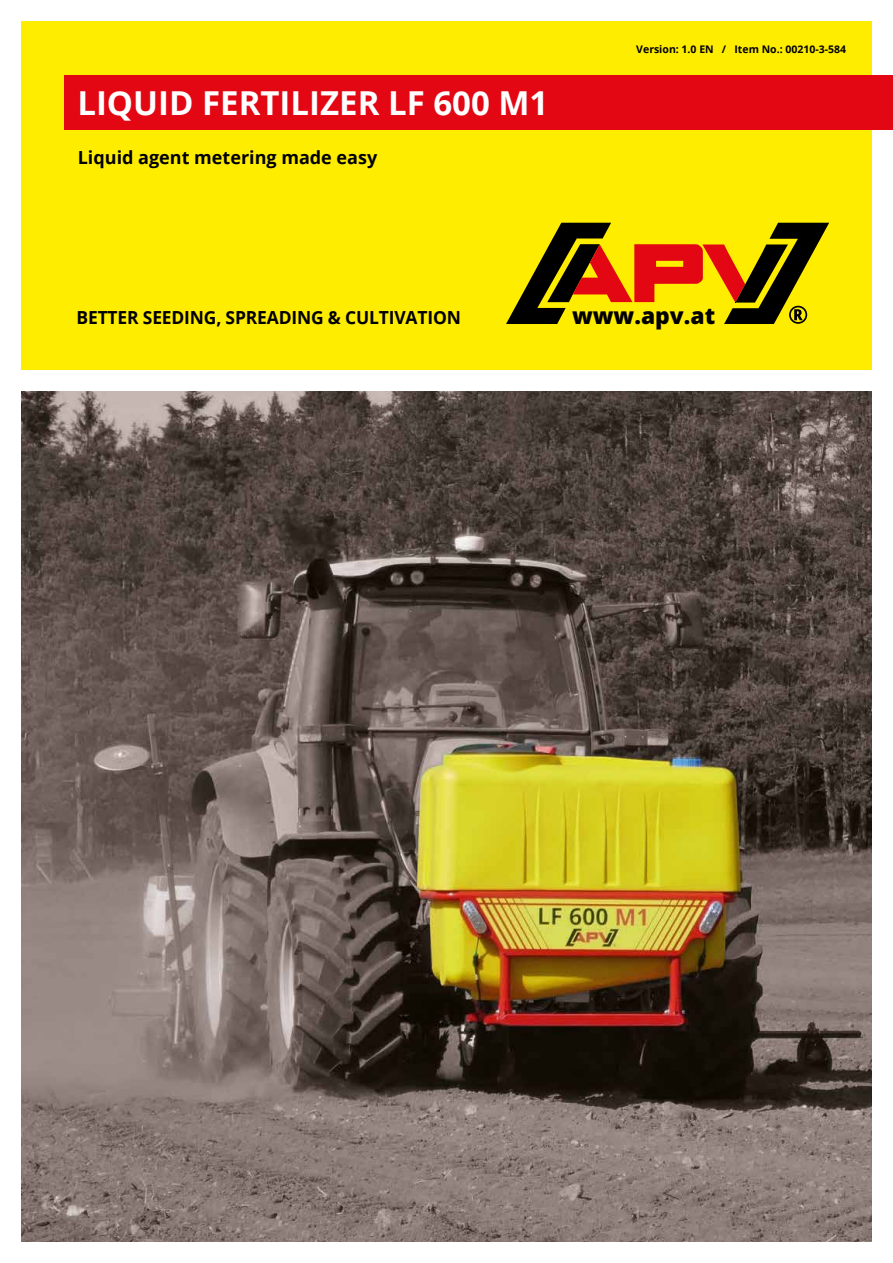
<style>
.page{position:relative;width:893px;height:1263px;background:#fff}
.page>*{position:absolute;margin:0;border:0;box-sizing:border-box;transform-origin:0 0}
.t1{font:700 33px "Open Sans";color:#fff}
.t2{font:800 22.8px "Open Sans";color:#000}
.t3{font:700 18px "Open Sans";letter-spacing:-.01em;color:#000}
.t4{font:700 10.5px "Open Sans";color:#000}
</style>
<div class="page">
<div style="left:21px;top:21px;width:851px;height:349px;background:#ffed00"></div>
<div style="left:64px;top:75px;width:829px;height:54px;background:#e30613"></div>
<img style="left:21px;top:391px;width:851px;height:851px">
<svg style="left:506px;top:223px;width:323px;height:101px"></svg>
<h1 class="t1" style="left:77px;top:80px;width:473px">LIQUID FERTILIZER LF 600 M1</h1>
<p class="t3" style="left:78px;top:144px;width:301px">Liquid agent metering made easy</p>
<p class="t4" style="left:636px;top:41px;width:211px">Version: 1.0 EN / Item No.: 00210-3-584</p>
<p class="t3" style="left:77px;top:304px;width:386px">BETTER SEEDING, SPREADING &amp; CULTIVATION</p>
<p class="t2" style="left:572px;top:298px;width:145px">www.apv.at</p>
</div>
